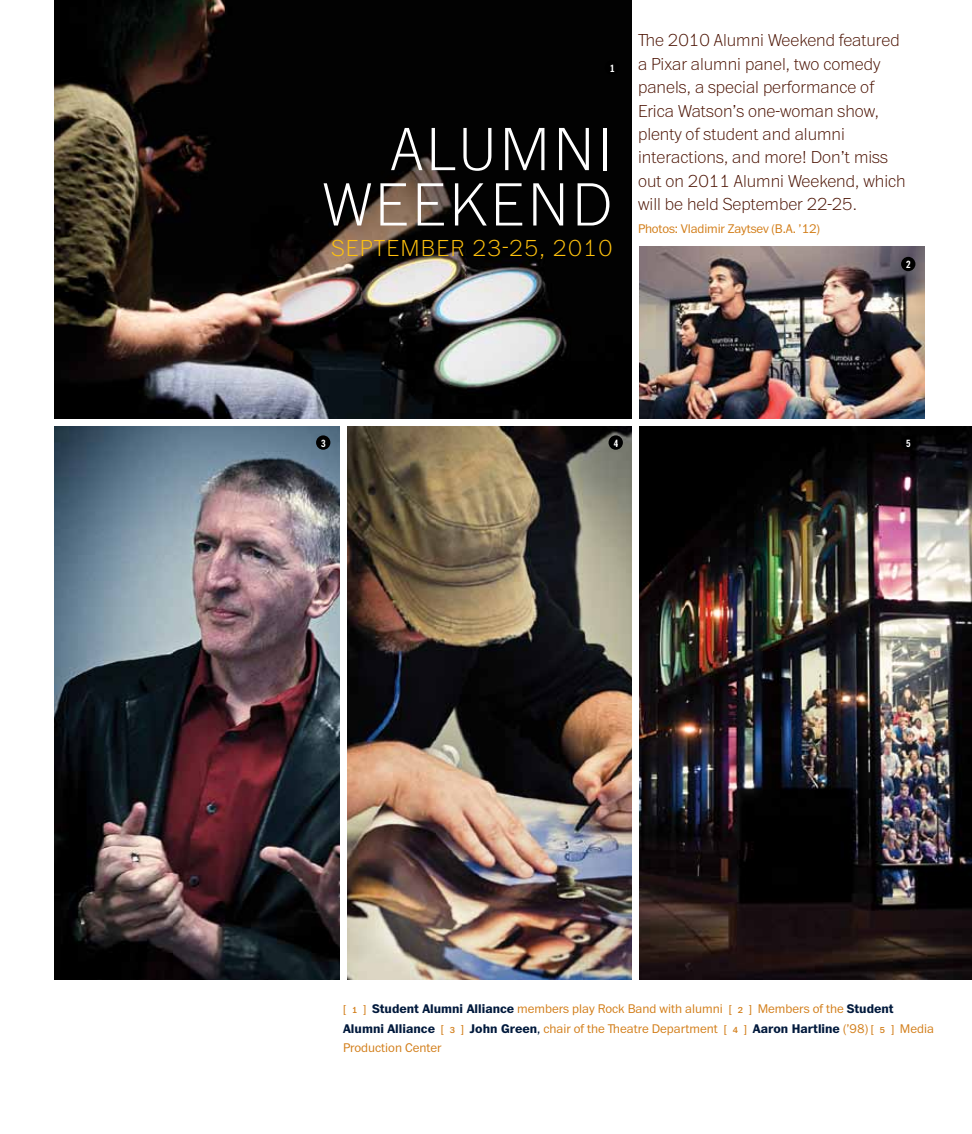
<style>
.page{position:relative;width:972px;height:1134px;background:#fff}
.page>*{position:absolute;margin:0;border:0;box-sizing:border-box;transform-origin:0 0}
.t1{font:100 63.3px/55.3px "Franklin ITC Pro";letter-spacing:.05em;color:#fff;text-align:right}
.t2{font:100 24px "Franklin ITC Pro";letter-spacing:.05em;color:#ffc20e}
.t3{font:100 18px/23.4px "Franklin ITC Pro";color:#4a1100}
.t4{font:300 13.05px/19.5px "Franklin ITC Pro";color:#d27d18}
.t5{font:700 10.8px "Franklin Cond ITC Pro";color:#fff}
.s1{font-size:12px}
.s2{font-weight:500;font-size:9px}
.s3{font-weight:700;color:#00193c}
.s4{color:#00193c}
</style>
<div class="page">
<img style="left:54px;top:0;width:578px;height:419px">
<img style="left:54px;top:426px;width:918px;height:553px">
<img style="left:639px;top:247px;width:286px;height:172px">
<div style="left:316px;top:435px;width:14px;height:15px;background:#000;border-radius:50%"></div>
<div style="left:609px;top:435px;width:14px;height:15px;background:#000;border-radius:50%"></div>
<div style="left:901px;top:435px;width:14px;height:15px;background:#000;border-radius:50%"></div>
<div style="left:901px;top:257px;width:14px;height:14px;background:#000;border-radius:50%"></div>
<div style="left:340px;top:421px;width:7px;height:564px;background:#fff"></div>
<div style="left:632px;top:0;width:7px;height:985px;background:#fff"></div>
<div style="left:605px;top:60px;width:14px;height:15px;background:#000;border-radius:50%"></div>
<p class="t5" style="left:610px;top:62px;width:6px">1</p>
<h1 class="t1" style="left:323px;top:123px;width:212px">Alumni<br>Weekend</h1>
<h2 class="t2" style="left:331px;top:236px;width:30px">Septembe</h2>
<h2 class="t2" style="left:450px;top:236px;width:163px">r 23-25, 2010</h2>
<p class="t3" style="left:638px;top:29px;width:269px">The 2010 Alumni Weekend featured a Pixar alumni panel, two comedy panels, a special performance of<br>Erica Watson’s one-woman show, plenty of student and alumni interactions, and more! Don’t miss out on 2011 Alumni Weekend, which will be held September 22-25.</p>
<p class="t4" style="left:638px;top:219px;width:184px">Photos: Vladimir Zaytsev (B.A. ’12)</p>
<p class="t5" style="left:906px;top:259px;width:6px">2</p>
<p class="t5" style="left:321px;top:437px;width:6px">3</p>
<p class="t5" style="left:614px;top:437px;width:6px">4</p>
<p class="t5" style="left:906px;top:437px;width:6px">5</p>
<p class="t4" style="left:343px;top:999px;width:593px"><span class="s1">[</span> <span class="s2">1</span> <span class="s1">]</span> <span class="s3">Student Alumni Alliance</span> members play Rock Band with alumni <span class="s1">[</span> <span class="s2">2</span> <span class="s1">]</span> Members of the <span class="s3">Student<br>Alumni Alliance</span> <span class="s1">[</span> <span class="s2">3</span> <span class="s1">]</span> <span class="s3">John Green</span><span class="s4">,</span> chair of the Theatre Department <span class="s1">[</span> <span class="s2">4</span> <span class="s1">]</span> <span class="s3">Aaron Hartline</span> (’98) <span class="s1">[</span> <span class="s2">5</span> <span class="s1">]</span> Media<br>Production Center</p>
</div>
